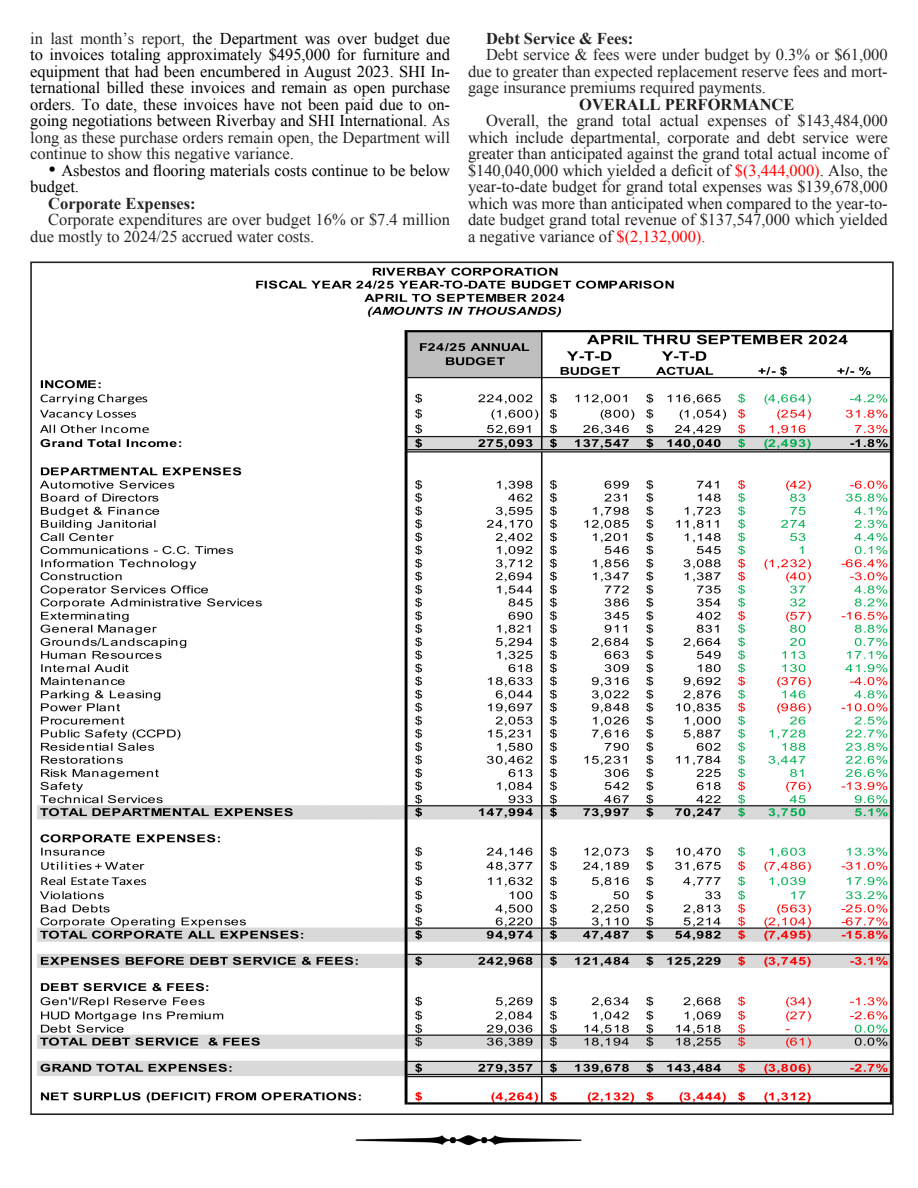
<style>
.page{position:relative;width:918px;height:1188px;background:#fff}
.page>*{position:absolute;margin:0;border:0;box-sizing:border-box;transform-origin:0 0}
.t1{font:16.5px/16.5px "Times New Roman";color:#000;text-align:justify}
.t2{font:16.5px/16.5px "Times New Roman";color:#231f20;text-align:justify}
.t3{font:16.5px/16.5px "Times New Roman";color:#242424}
.t4{font:700 16.5px "Times New Roman";color:#242424}
.t5{font:700 16.5px "Times New Roman";color:#231f20}
.s1{color:#242424}
.s2{color:#f00}
</style>
<div class="page">
<img style="left:37px;top:267px;width:854px;height:838px">
<img style="left:355px;top:1135px;width:227px;height:11px">
<p class="t1" style="left:30px;top:30px;width:421px"><span class="s1">in last month’s report,</span> the Department was over budget due to invoices totaling approximately $495,000 for furniture and equipment that had been encumbered in August 2023. SHI In&shy;ternational billed these invoices and remain as open purchase orders. To date, these invoices have not been paid due to on&shy;going negotiations between Riverbay and SHI International. <span class="s1">As long as these purchase orders remain open, the Department will continue to show this negative variance.</span></p>
<p class="t1" style="left:30px;top:162px;width:421px;text-indent:18px">• Asbestos and flooring materials costs continue to be below budget.</p>
<p class="t4" style="left:48px;top:192px;width:149px">Corporate Expenses:</p>
<p class="t3" style="left:30px;top:211px;width:421px;text-indent:18px">Corporate expenditures are over budget 16% or $7.4 million due mostly to 2024/25 accrued water costs.</p>
<p class="t4" style="left:486px;top:27px;width:149px">Debt Service &amp; Fees:</p>
<p class="t3" style="left:468px;top:46px;width:421px;text-align:justify;text-indent:18px">Debt service &amp; fees were under budget by 0.3% or $61,000 due to greater than expected replacement reserve fees and mort&shy;gage insurance premiums required payments.</p>
<p class="t5" style="left:579px;top:93px;width:217px">OVERALL PERFORMANCE</p>
<p class="t2" style="left:468px;top:112px;width:421px;text-indent:18px">Overall, the grand total actual expenses of $143,484,000 which include departmental, corporate and debt service were greater than anticipated against the grand total actual income of $140,040,000 which yielded a deficit of <span class="s2">$(3,444,000)</span>. Also, the year-to-date budget for grand total expenses was $139,678,000 which was more than anticipated when compared to the year-to&shy;date budget grand total revenue of $137,547,000 which yielded a negative variance of <span class="s2">$(2,132,000).</span></p>
</div>
